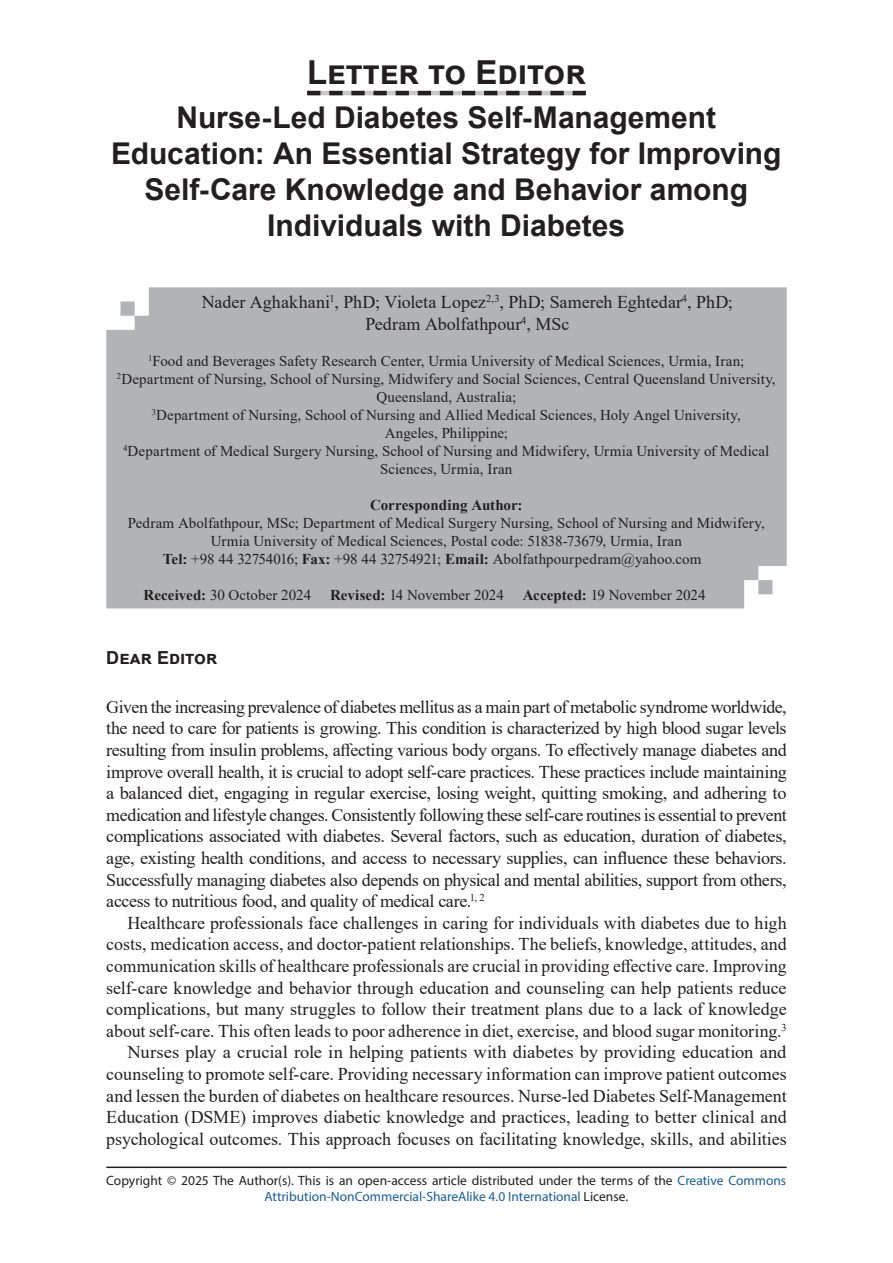
<style>
.page{position:relative;width:893px;height:1263px;background:#fff}
.page>*{position:absolute;margin:0;border:0;box-sizing:border-box;transform-origin:0 0}
.t1{font:700 33px "Arial";color:#231f20}
.t2{font:700 30px/36px "Arial";color:#231f20;text-align:center}
.t3{font:18px/21.6px "Times New Roman";letter-spacing:-.005em;color:#231f20;text-align:center}
.t4{font:700 18px "Arial";color:#231f20}
.t5{font:15px/18px "Times New Roman";letter-spacing:.005em;color:#231f20;text-align:center}
.t6{font:700 15px "Times New Roman";color:#231f20}
.t7{font:13.5px/16.2px "Myriad Pro";color:#231f20;text-align:center}
.s1{font-weight:700}
.s2{color:#175d9e}
</style>
<div class="page">
<hr style="left:106px;top:1166px;width:681px;height:2px;background:#231f20">
<svg style="left:307px;top:91px;width:279px;height:4px"></svg>
<div style="left:106px;top:287px;width:681px;height:321px;background:#b2b3b7"></div>
<h1 class="t1" style="left:307px;top:49px;width:273px">Letter to Editor</h1>
<h2 class="t2" style="left:111px;top:100px;width:672px">Nurse-Led Diabetes Self-Management Education: An Essential Strategy for Improving Self-Care Knowledge and Behavior among Individuals with Diabetes</h2>
<p class="t3" style="left:202px;top:291px;width:533px">Nader Aghakhani<sup>1</sup>, PhD; Violeta Lopez<sup>2,3</sup>, PhD; Samereh Eghtedar<sup>4</sup>, PhD;<br>Pedram Abolfathpour<sup>4</sup>, MSc</p>
<p class="t5" style="left:117px;top:351px;width:660px"><sup>1</sup>Food and Beverages Safety Research Center, Urmia University of Medical Sciences, Urmia, Iran; <sup>2</sup>Department of Nursing, School of Nursing, Midwifery and Social Sciences, Central Queensland University, Queensland, Australia;<br><sup>3</sup>Department of Nursing, School of Nursing and Allied Medical Sciences, Holy Angel University,<br>Angeles, Philippine;<br><sup>4</sup>Department of Medical Surgery Nursing, School of Nursing and Midwifery, Urmia University of Medical Sciences, Urmia, Iran</p>
<p class="t6" style="left:370px;top:494px;width:154px">Corresponding Author:</p>
<p class="t5" style="left:128px;top:513px;width:639px">Pedram Abolfathpour, MSc; Department of Medical Surgery Nursing, School of Nursing and Midwifery,</p>
<p class="t5" style="left:211px;top:531px;width:473px">Urmia University of Medical Sciences, Postal code: 51838-73679, Urmia, Iran</p>
<p class="t5" style="left:163px;top:549px;width:540px"><span class="s1">Tel:</span> +98 44 32754016; <span class="s1">Fax:</span> +98 44 32754921; <span class="s1">Email:</span> Abolfathpourpedram@yahoo.com</p>
<p class="t5" style="left:144px;top:585px;width:169px"><span class="s1">Received:</span> 30 October 2024</p>
<p class="t5" style="left:330px;top:585px;width:175px"><span class="s1">Revised:</span> 14 November 2024</p>
<p class="t5" style="left:523px;top:585px;width:184px"><span class="s1">Accepted:</span> 19 November 2024</p>
<p class="t4" style="left:106px;top:645px;width:108px">Dear Editor</p>
<p class="t3" style="left:106px;top:695px;width:682px;text-align:justify">Given the increasing prevalence of diabetes mellitus as a main part of metabolic syndrome worldwide, the need to care for patients is growing. This condition is characterized by high blood sugar levels resulting from insulin problems, affecting various body organs. To effectively manage diabetes and improve overall health, it is crucial to adopt self-care practices. These practices include maintaining a balanced diet, engaging in regular exercise, losing weight, quitting smoking, and adhering to medication and lifestyle changes. Consistently following these self-care routines is essential to prevent complications associated with diabetes. Several factors, such as education, duration of diabetes, age, existing health conditions, and access to necessary supplies, can influence these behaviors.<br>Successfully managing diabetes also depends on physical and mental abilities, support from others, access to nutritious food, and quality of medical care.<sup>1,</sup> <sup>2</sup></p>
<p class="t3" style="left:106px;top:911px;width:682px;text-align:right">Healthcare professionals face challenges in caring for individuals with diabetes due to high costs, medication access, and doctor-patient relationships. The beliefs, knowledge, attitudes, and communication skills of healthcare professionals are crucial in providing effective care. Improving self-care knowledge and behavior through education and counseling can help patients reduce complications, but many struggles to follow their treatment plans due to a lack of knowledge about self-care. This often leads to poor adherence in diet, exercise, and blood sugar monitoring.<sup>3<br></sup>Nurses play a crucial role in helping patients with diabetes by providing education and counseling to promote self-care. Providing necessary information can improve patient outcomes and lessen the burden of diabetes on healthcare resources. Nurse-led Diabetes Self-Management Education (DSME) improves diabetic knowledge and practices, leading to better clinical and psychological outcomes. This approach focuses on facilitating knowledge, skills, and abilities</p>
<p class="t7" style="left:106px;top:1172px;width:681px">Copyright © 2025 The Author(s). This is an open-access article distributed under the terms of the <span class="s2">Creative Commons<br>Attribution-NonCommercial-ShareAlike 4.0 International</span> License.</p>
</div>
